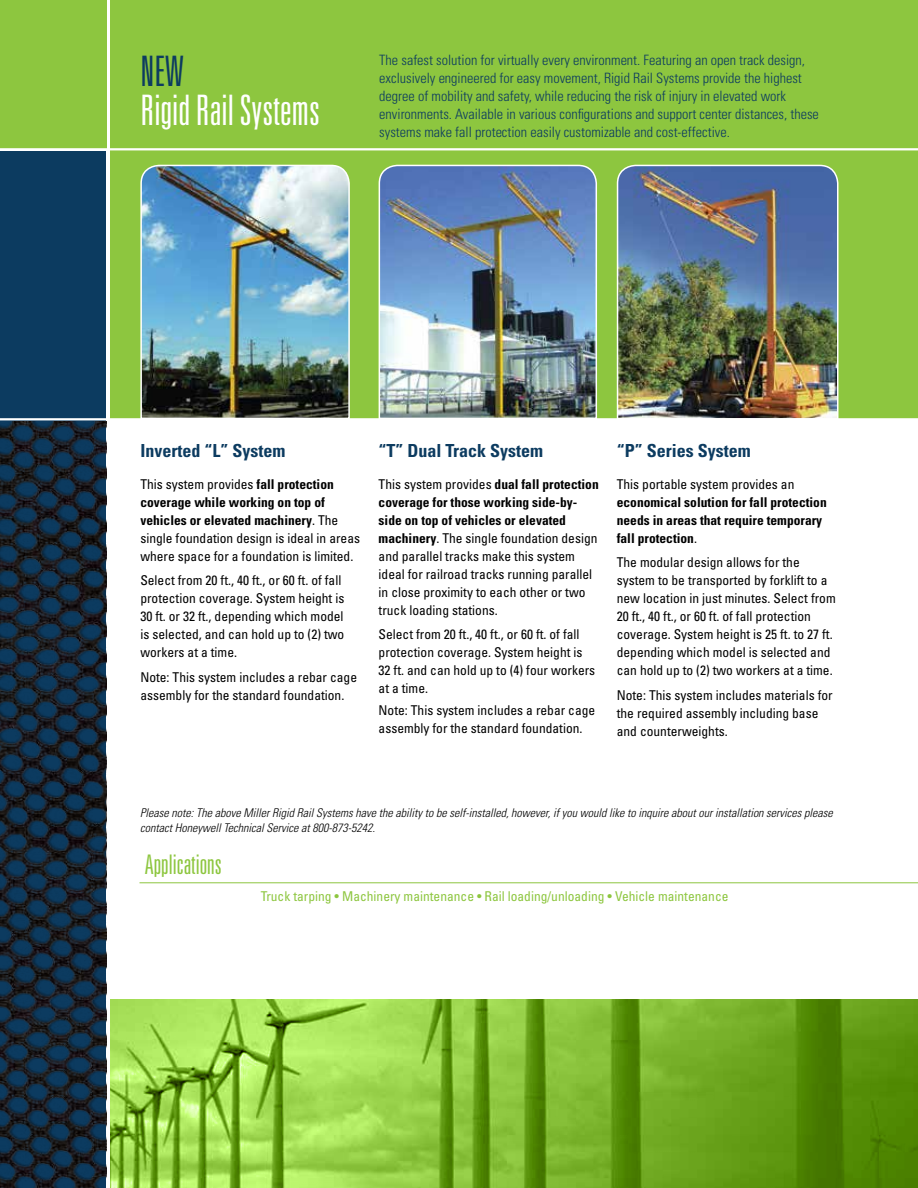
<style>
.page{position:relative;width:918px;height:1188px;background:#fff}
.page>*{position:absolute;margin:0;border:0;box-sizing:border-box;transform-origin:0 0}
.t1{font:300 ultra-condensed 42px "Univers";color:#fff}
.t2{font:300 ultra-condensed 42px "Univers";color:#0c3b60}
.t3{font:300 ultra-condensed 27px "Univers";color:#8dc63f}
.t4{font:700 condensed 18px "Univers";color:#0c3b60}
.t5{font:300 condensed 14.25px/18px "Univers";color:#0c3b60}
.t6{font:condensed 13.5px/18px "Univers";color:#000}
.t7{font:700 condensed 13.5px/18px "Univers";color:#000}
.t8{font:condensed 13.5px "Univers";color:#8dc63f}
.t9{font:italic 300 condensed 12px/15px "Univers";color:#000}
.s1{font-weight:700}
.s2{font-weight:400}
</style>
<div class="page">
<div style="left:110px;top:0;width:808px;height:418px;background:#8dc63f"></div>
<div style="left:0;top:151px;width:106px;height:1037px;background:#0c3b60"></div>
<div style="left:0;top:0;width:106px;height:149px;background:#8dc63f"></div>
<img style="left:0;top:421px;width:106px;height:767px">
<img style="left:140px;top:164px;width:210px;height:254px">
<img style="left:378px;top:164px;width:219px;height:254px">
<img style="left:616px;top:164px;width:223px;height:254px">
<hr style="left:0;top:148px;width:918px;height:2px;background:#fff">
<hr style="left:140px;top:883px;width:778px;height:1px;background:#8dc63f">
<svg style="left:110px;top:999px;width:808px;height:189px;background:#7eb631"></svg>
<hr style="left:0;top:418px;width:918px;height:2px;background:#fff">
<h1 class="t2" style="left:140px;top:50px;width:45px">NEW</h1>
<h1 class="t1" style="left:140px;top:89px;width:181px">Rigid Rail Systems</h1>
<p class="t5" style="left:379px;top:51px;width:441px">The safest solution for virtually every environment. Featuring an open track design, exclusively engineered for easy movement, Rigid Rail Systems provide the highest degree of mobility and safety, while reducing the risk of injury in elevated work environments. Available in various configurations and support center distances, these systems make fall protection easily customizable and cost-effective.</p>
<h3 class="t4" style="left:140px;top:440px;width:146px">Inverted “L” System</h3>
<p class="t6" style="left:140px;top:475px;width:221px">This system provides <span class="s1">fall protection coverage while working on top of vehicles or elevated machinery</span>. The single foundation design is ideal in areas where space for a foundation is limited.</p>
<p class="t6" style="left:140px;top:571px;width:205px">Select from 20 ft., 40 ft., or 60 ft. of fall protection coverage. System height is 30 ft. or 32 ft., depending which model is selected, and can hold up to (2) two workers at a time.</p>
<p class="t6" style="left:140px;top:668px;width:218px">Note: This system includes a rebar cage assembly for the standard foundation.</p>
<h3 class="t4" style="left:379px;top:440px;width:166px">“T” Dual Track System</h3>
<p class="t6" style="left:379px;top:475px;width:222px">This system provides <span class="s1">dual fall protection coverage for those working side-by&shy;side on top of vehicles or elevated machinery</span>. The single foundation design and parallel tracks make this system ideal for railroad tracks running parallel in close proximity to each other or two truck loading stations.</p>
<p class="t6" style="left:379px;top:625px;width:218px">Select from 20 ft., 40 ft., or 60 ft. of fall protection coverage. System height is<br>32 ft. and can hold up to (4) four workers at a time.</p>
<p class="t6" style="left:379px;top:701px;width:218px">Note: This system includes a rebar cage assembly for the standard foundation.</p>
<h3 class="t4" style="left:617px;top:440px;width:135px">“P” Series System</h3>
<p class="t6" style="left:617px;top:475px;width:179px">This portable system provides an</p>
<p class="t7" style="left:617px;top:493px;width:212px">economical solution for fall protection needs in areas that require temporary fall protection<span class="s2">.</span></p>
<p class="t6" style="left:617px;top:553px;width:220px">The modular design allows for the system to be transported by forklift to a new location in just minutes. Select from 20 ft., 40 ft., or 60 ft. of fall protection coverage. System height is 25 ft. to 27 ft. depending which model is selected and can hold up to (2) two workers at a time.</p>
<p class="t6" style="left:617px;top:686px;width:217px">Note: This system includes materials for the required assembly including base and counterweights.</p>
<p class="t9" style="left:140px;top:805px;width:694px">Please note: The above Miller Rigid Rail Systems have the ability to be self-installed, however, if you would like to inquire about our installation services please contact Honeywell Technical Service at 800-873-5242.</p>
<h2 class="t3" style="left:145px;top:850px;width:78px">Applications</h2>
<p class="t8" style="left:261px;top:888px;width:469px">Truck tarping • Machinery maintenance • Rail loading/unloading • Vehicle maintenance</p>
</div>
